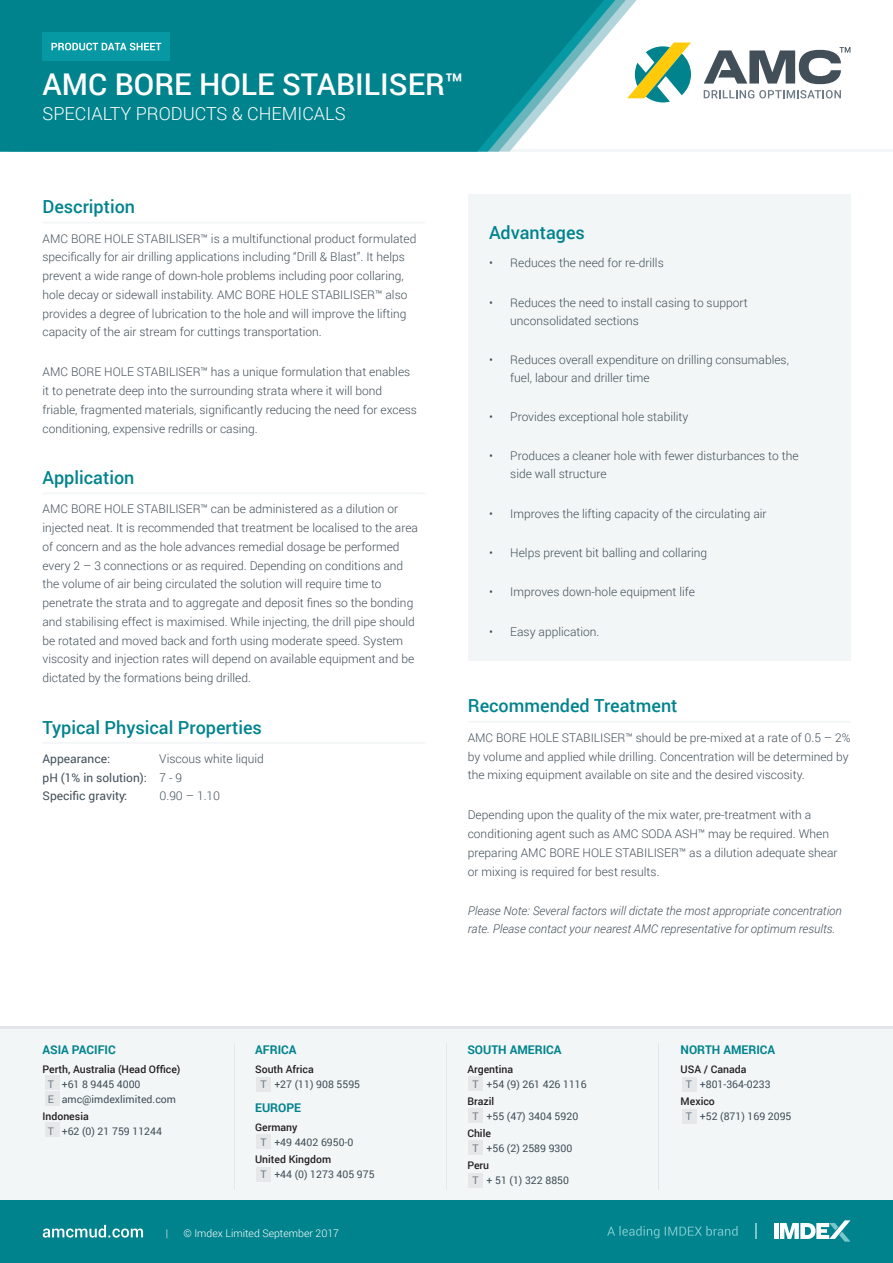
<style>
.page{position:relative;width:893px;height:1263px;background:#fff}
.page>*{position:absolute;margin:0;border:0;box-sizing:border-box;transform-origin:0 0}
.Product_Name{font:500 30px "Roboto";color:#fff}
.Heading_1_-_Teal{font:500 18px "Roboto";color:#00838d}
.Category{font:300 18px "Roboto";color:#fff}
.Body_Copy{font:300 12px/18.8px "Roboto";color:#424f59}
.Note{font:italic 300 12px/18px "Roboto";color:#424f59}
.Body_Copy-2{font:12px/18.8px "Roboto";color:#424f59}
.t1{font:700 12px "Roboto";color:#00838d}
.t2{font:10.5px/15px "Roboto";color:#424f59}
.IP_Statement__White{font:300 10.5px "Roboto";color:#fff}
.s1{font-weight:300}
.s2{font-weight:500;color:#231f20}
.s3{color:#6f7c87}
</style>
<div class="page">
<hr style="left:0;top:1027px;width:893px;height:3px;background:#e2e4e7">
<div style="left:0;top:1030px;width:893px;height:170px;background:#f3f6f7"></div>
<div style="left:682px;top:1077px;width:14px;height:15px;background:#e6e7e9"></div>
<div style="left:682px;top:1109px;width:14px;height:15px;background:#e6e7e9"></div>
<div style="left:45px;top:1075px;width:15px;height:15px;background:#e6e7e9"></div>
<div style="left:45px;top:1122px;width:15px;height:15px;background:#e6e7e9"></div>
<div style="left:256px;top:1134px;width:15px;height:15px;background:#e6e7e9"></div>
<div style="left:45px;top:1091px;width:15px;height:15px;background:#e6e7e9"></div>
<div style="left:256px;top:1077px;width:15px;height:15px;background:#e6e7e9"></div>
<div style="left:256px;top:1167px;width:15px;height:15px;background:#e6e7e9"></div>
<div style="left:468px;top:1173px;width:15px;height:15px;background:#e6e7e9"></div>
<div style="left:468px;top:1140px;width:15px;height:15px;background:#e6e7e9"></div>
<div style="left:468px;top:1108px;width:15px;height:15px;background:#e6e7e9"></div>
<div style="left:468px;top:1076px;width:15px;height:15px;background:#e6e7e9"></div>
<div style="left:0;top:1200px;width:893px;height:63px;background:#00838d"></div>
<svg style="left:755px;top:1223px;width:1px;height:16px"></svg>
<svg style="left:607px;top:1226px;width:131px;height:12px"></svg>
<hr style="left:774px;top:1223px;width:4px;height:16px;background:#fff">
<svg style="left:780px;top:1220px;width:70px;height:21px"></svg>
<hr style="left:658px;top:1043px;width:1px;height:146px;background:#e2e4e7">
<hr style="left:446px;top:1043px;width:1px;height:146px;background:#e6e7e9">
<hr style="left:234px;top:1043px;width:1px;height:146px;background:#e6e7e9">
<svg style="left:43px;top:1225px;width:100px;height:12px"></svg>
<svg style="left:704px;top:90px;width:137px;height:8px"></svg>
<svg style="left:654px;top:43px;width:37px;height:59px"></svg>
<svg style="left:704px;top:47px;width:146px;height:37px"></svg>
<hr style="left:0;top:149px;width:893px;height:3px;background:#f3f6f7">
<svg style="left:0;top:0;width:622px;height:152px;background:#198f98"></svg>
<div style="left:43px;top:33px;width:127px;height:28px;background:#0699a4"></div>
<svg style="left:51px;top:43px;width:110px;height:7px"></svg>
<div style="left:468px;top:194px;width:382px;height:467px;background:#f3f6f7"></div>
<hr style="left:43px;top:222px;width:382px;height:1px;background:#f3f6f7">
<hr style="left:43px;top:492px;width:382px;height:2px;background:#f3f6f7">
<hr style="left:43px;top:742px;width:382px;height:2px;background:#f3f6f7">
<hr style="left:468px;top:721px;width:382px;height:2px;background:#f3f6f7">
<p class="Product_Name" style="left:43px;top:63px;width:423px">AMC BORE HOLE STABILISER™</p>
<p class="Category" style="left:43px;top:101px;width:304px">SPECIALTY PRODUCTS &amp; CHEMICALS</p>
<p class="Heading_1_-_Teal" style="left:43px;top:194px;width:94px">Description</p>
<p class="Body_Copy" style="left:43px;top:229px;width:375px">AMC BORE HOLE STABILISER™ is a multifunctional product formulated specifically for air drilling applications including “Drill &amp; Blast”. It helps prevent a wide range of down-hole problems including poor collaring, hole decay or sidewall instability. AMC BORE HOLE STABILISER™ also provides a degree of lubrication to the hole and will improve the lifting capacity of the air stream for cuttings transportation.</p>
<p class="Body_Copy" style="left:43px;top:362px;width:376px">AMC BORE HOLE STABILISER™ has a unique formulation that enables it to penetrate deep into the surrounding strata where it will bond friable, fragmented materials, significantly reducing the need for excess conditioning, expensive redrills or casing.</p>
<p class="Heading_1_-_Teal" style="left:43px;top:465px;width:93px">Application</p>
<p class="Body_Copy" style="left:43px;top:499px;width:377px">AMC BORE HOLE STABILISER™ can be administered as a dilution or injected neat. It is recommended that treatment be localised to the area of concern and as the hole advances remedial dosage be performed every 2 – 3 connections or as required. Depending on conditions and the volume of air being circulated the solution will require time to penetrate the strata and to aggregate and deposit fines so the bonding and stabilising effect is maximised. While injecting, the drill pipe should be rotated and moved back and forth using moderate speed. System viscosity and injection rates will depend on available equipment and be dictated by the formations being drilled.</p>
<p class="Heading_1_-_Teal" style="left:43px;top:714px;width:221px">Typical Physical Properties</p>
<p class="Body_Copy-2" style="left:43px;top:749px;width:69px">Appearance:</p>
<p class="Body_Copy-2" style="left:43px;top:749px;width:223px;text-indent:117px"><span class="s1">Viscous white liquid </span>pH (1% in solution): <span class="s1">7 - 9<br></span>Specific gravity:</p>
<p class="Body_Copy" style="left:159px;top:786px;width:62px">0.90 – 1.10</p>
<p class="t1" style="left:43px;top:1041px;width:75px">ASIA PACIFIC</p>
<p class="t2" style="left:48px;top:1061px;width:134px;text-indent:-5px"><span class="s2">Perth, Australia (Head Office)<br></span><span class="s3">T</span> +61 8 9445 4000<br><span class="s3">E</span> amc@imdexlimited.com</p>
<p class="t2" style="left:48px;top:1108px;width:116px;text-indent:-5px"><span class="s2">Indonesia<br></span><span class="s3">T</span> +62 (0) 21 759 11244</p>
<p class="t1" style="left:255px;top:1041px;width:43px">AFRICA</p>
<p class="t2" style="left:260px;top:1061px;width:101px;text-indent:-5px"><span class="s2">South Africa<br></span><span class="s3">T</span> +27 (11) 908 5595</p>
<p class="t1" style="left:255px;top:1099px;width:47px">EUROPE</p>
<p class="t2" style="left:260px;top:1119px;width:95px;text-indent:-5px"><span class="s2">Germany<br></span><span class="s3">T</span> +49 4402 6950-0</p>
<p class="t2" style="left:260px;top:1151px;width:116px;text-indent:-5px"><span class="s2">United Kingdom<br></span><span class="s3">T</span> +44 (0) 1273 405 975</p>
<p class="IP_Statement__White" style="left:166px;top:1226px;width:4px">|</p>
<p class="IP_Statement__White" style="left:183px;top:1226px;width:157px">© Imdex Limited September 2017</p>
<p class="Heading_1_-_Teal" style="left:489px;top:220px;width:97px">Advantages</p>
<p class="Body_Copy" style="left:489px;top:253px;width:176px">• Reduces the need for re-drills</p>
<p class="Body_Copy" style="left:510px;top:293px;width:239px;line-height:18px;text-indent:-21px">• Reduces the need to install casing to support unconsolidated sections</p>
<p class="Body_Copy" style="left:510px;top:350px;width:280px;line-height:18px;text-indent:-21px">• Reduces overall expenditure on drilling consumables, fuel, labour and driller time</p>
<p class="Body_Copy" style="left:489px;top:407px;width:201px">• Provides exceptional hole stability</p>
<p class="Body_Copy" style="left:510px;top:447px;width:290px;line-height:18px;text-indent:-21px">• Produces a cleaner hole with fewer disturbances to the side wall structure</p>
<p class="Body_Copy" style="left:489px;top:504px;width:279px">• Improves the lifting capacity of the circulating air</p>
<p class="Body_Copy" style="left:489px;top:543px;width:220px">• Helps prevent bit balling and collaring</p>
<p class="Body_Copy" style="left:489px;top:582px;width:207px">• Improves down-hole equipment life</p>
<p class="Body_Copy" style="left:489px;top:621px;width:112px">• Easy application.</p>
<p class="Heading_1_-_Teal" style="left:468px;top:693px;width:211px">Recommended Treatment</p>
<p class="Body_Copy" style="left:468px;top:728px;width:384px">AMC BORE HOLE STABILISER™ should be pre-mixed at a rate of 0.5 – 2% by volume and applied while drilling. Concentration will be determined by the mixing equipment available on site and the desired viscosity.</p>
<p class="Body_Copy" style="left:468px;top:805px;width:371px">Depending upon the quality of the mix water, pre-treatment with a conditioning agent such as AMC SODA ASH™ may be required. When preparing AMC BORE HOLE STABILISER™ as a dilution adequate shear or mixing is required for best results.</p>
<p class="Note" style="left:468px;top:901px;width:376px">Please Note: Several factors will dictate the most appropriate concentration rate. Please contact your nearest AMC representative for optimum results.</p>
<p class="t1" style="left:467px;top:1041px;width:96px">SOUTH AMERICA</p>
<p class="t2" style="left:473px;top:1061px;width:116px;text-indent:-5px"><span class="s2">Argentina<br></span><span class="s3">T</span> +54 (9) 261 426 1116</p>
<p class="t2" style="left:473px;top:1093px;width:107px;text-indent:-5px"><span class="s2">Brazil<br></span><span class="s3">T</span> +55 (47) 3404 5920</p>
<p class="t2" style="left:473px;top:1125px;width:101px;text-indent:-5px"><span class="s2">Chile<br></span><span class="s3">T</span> +56 (2) 2589 9300</p>
<p class="t2" style="left:473px;top:1157px;width:98px;text-indent:-5px"><span class="s2">Peru<br></span><span class="s3">T</span> + 51 (1) 322 8850</p>
<p class="t1" style="left:681px;top:1041px;width:96px">NORTH AMERICA</p>
<p class="t2" style="left:686px;top:1061px;width:86px;text-indent:-5px"><span class="s2">USA / Canada<br></span><span class="s3">T</span> +801-364-0233</p>
<p class="t2" style="left:686px;top:1093px;width:107px;text-indent:-5px"><span class="s2">Mexico<br></span><span class="s3">T</span> +52 (871) 169 2095</p>
</div>
